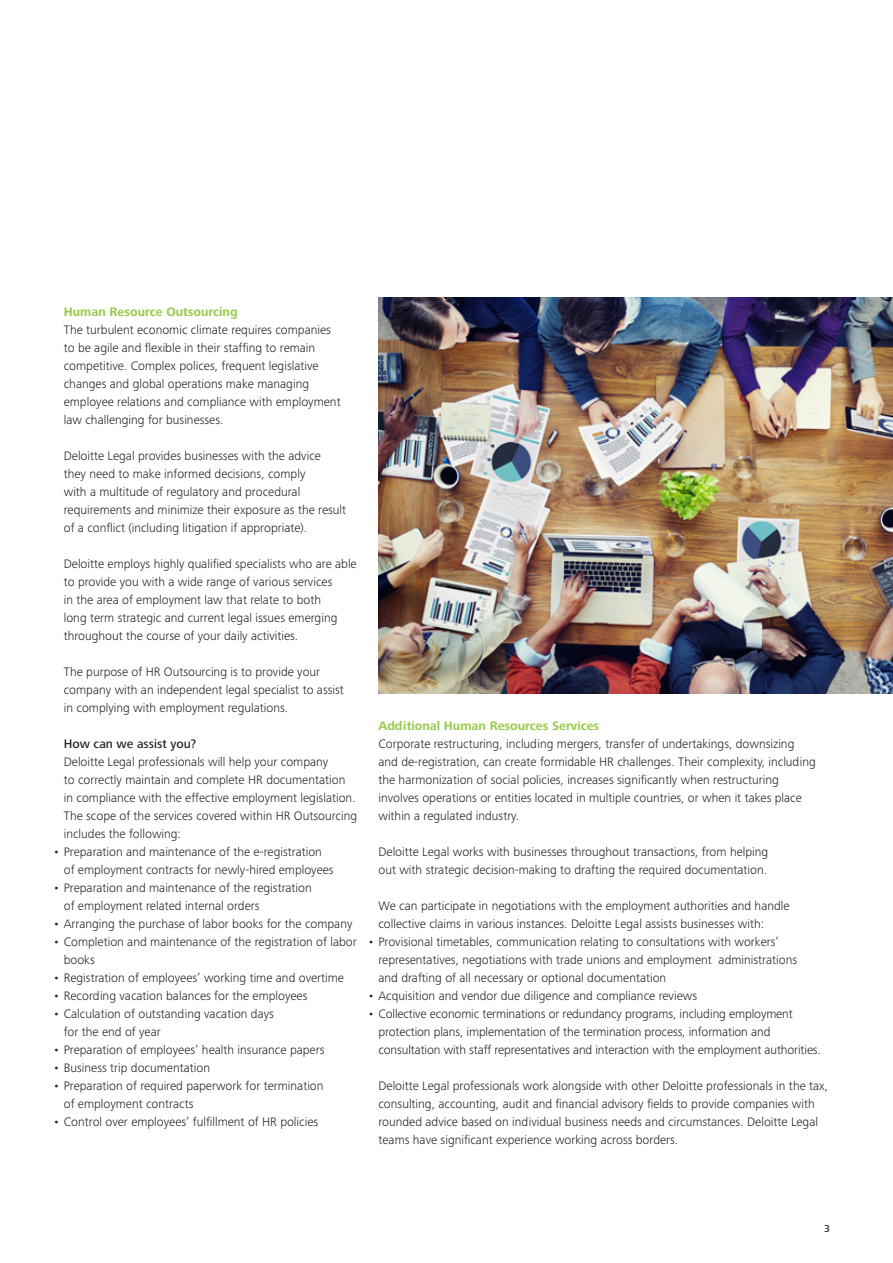
<style>
.page{position:relative;width:893px;height:1263px;background:#fff}
.page>*{position:absolute;margin:0;border:0;box-sizing:border-box;transform-origin:0 0}
.Body_styles_Body_cop{font:300 12.75px/18px "Frutiger Next Pro";color:#231f20}
.Subhead_styles_B_Sub{font:700 12.75px "Frutiger Next Pro";color:#97ca49}
.Subhead_styles_C_Sub{font:500 12.75px "Frutiger Next Pro";color:#231f20}
.Caption_styles_Capti{font:500 10.5px "Frutiger Next Pro";color:#231f20}
</style>
<div class="page">
<img style="left:378px;top:298px;width:515px;height:396px">
<p class="Subhead_styles_B_Sub" style="left:64px;top:304px;width:175px">Human Resource Outsourcing</p>
<p class="Body_styles_Body_cop" style="left:64px;top:320px;width:278px">The turbulent economic climate requires companies to be agile and flexible in their staffing to remain competitive. Complex polices, frequent legislative changes and global operations make managing employee relations and compliance with employment law challenging for businesses.</p>
<p class="Body_styles_Body_cop" style="left:64px;top:446px;width:284px">Deloitte Legal provides businesses with the advice they need to make informed decisions, comply<br>with a multitude of regulatory and procedural requirements and minimize their exposure as the result of a conflict (including litigation if appropriate).</p>
<p class="Body_styles_Body_cop" style="left:64px;top:554px;width:294px">Deloitte employs highly qualified specialists who are able to provide you with a wide range of various services<br>in the area of employment law that relate to both<br>long term strategic and current legal issues emerging throughout the course of your daily activities.</p>
<p class="Body_styles_Body_cop" style="left:64px;top:662px;width:282px">The purpose of HR Outsourcing is to provide your company with an independent legal specialist to assist in complying with employment regulations.</p>
<p class="Subhead_styles_C_Sub" style="left:64px;top:736px;width:134px">How can we assist you?</p>
<p class="Body_styles_Body_cop" style="left:64px;top:752px;width:295px">Deloitte Legal professionals will help your company<br>to correctly maintain and complete HR documentation in compliance with the effective employment legislation.<br>The scope of the services covered within HR Outsourcing includes the following:</p>
<p class="Body_styles_Body_cop" style="left:64px;top:842px;width:271px;text-indent:-11px">• Preparation and maintenance of the e-registration of employment contracts for newly-hired employees</p>
<p class="Body_styles_Body_cop" style="left:64px;top:878px;width:250px;text-indent:-11px">• Preparation and maintenance of the registration of employment related internal orders</p>
<p class="Body_styles_Body_cop" style="left:53px;top:914px;width:301px">• Arranging the purchase of labor books for the company</p>
<p class="Body_styles_Body_cop" style="left:64px;top:932px;width:294px;text-indent:-11px">• Completion and maintenance of the registration of labor books</p>
<p class="Body_styles_Body_cop" style="left:53px;top:968px;width:292px">• Registration of employees’ working time and overtime</p>
<p class="Body_styles_Body_cop" style="left:53px;top:986px;width:256px">• Recording vacation balances for the employees</p>
<p class="Body_styles_Body_cop" style="left:64px;top:1004px;width:212px;text-indent:-11px">• Calculation of outstanding vacation days for the end of year</p>
<p class="Body_styles_Body_cop" style="left:53px;top:1040px;width:273px">• Preparation of employees’ health insurance papers</p>
<p class="Body_styles_Body_cop" style="left:53px;top:1058px;width:158px">• Business trip documentation</p>
<p class="Body_styles_Body_cop" style="left:64px;top:1076px;width:261px;text-indent:-11px">• Preparation of required paperwork for termination of employment contracts</p>
<p class="Body_styles_Body_cop" style="left:53px;top:1112px;width:267px">• Control over employees’ fulfillment of HR policies</p>
<p class="Subhead_styles_B_Sub" style="left:378px;top:718px;width:222px">Additional Human Resources Services</p>
<p class="Body_styles_Body_cop" style="left:378px;top:734px;width:439px">Corporate restructuring, including mergers, transfer of undertakings, downsizing and de-registration, can create formidable HR challenges. Their complexity, including the harmonization of social policies, increases significantly when restructuring involves operations or entities located in multiple countries, or when it takes place within a regulated industry.</p>
<p class="Body_styles_Body_cop" style="left:378px;top:842px;width:391px">Deloitte Legal works with businesses throughout transactions, from helping out with strategic decision-making to drafting the required documentation.</p>
<p class="Body_styles_Body_cop" style="left:378px;top:896px;width:413px">We can participate in negotiations with the employment authorities and handle collective claims in various instances. Deloitte Legal assists businesses with:</p>
<p class="Body_styles_Body_cop" style="left:378px;top:932px;width:420px;text-indent:-11px">• Provisional timetables, communication relating to consultations with workers’ representatives, negotiations with trade unions and employment administrations and drafting of all necessary or optional documentation</p>
<p class="Body_styles_Body_cop" style="left:368px;top:986px;width:331px">• Acquisition and vendor due diligence and compliance reviews</p>
<p class="Body_styles_Body_cop" style="left:378px;top:1004px;width:444px;text-indent:-11px">• Collective economic terminations or redundancy programs, including employment protection plans, implementation of the termination process, information and consultation with staff representatives and interaction with the employment authorities.</p>
<p class="Body_styles_Body_cop" style="left:378px;top:1076px;width:451px">Deloitte Legal professionals work alongside with other Deloitte professionals in the tax, consulting, accounting, audit and financial advisory fields to provide companies with rounded advice based on individual business needs and circumstances. Deloitte Legal teams have significant experience working across borders.</p>
<p class="Caption_styles_Capti" style="left:824px;top:1222px;width:7px">3</p>
</div>
